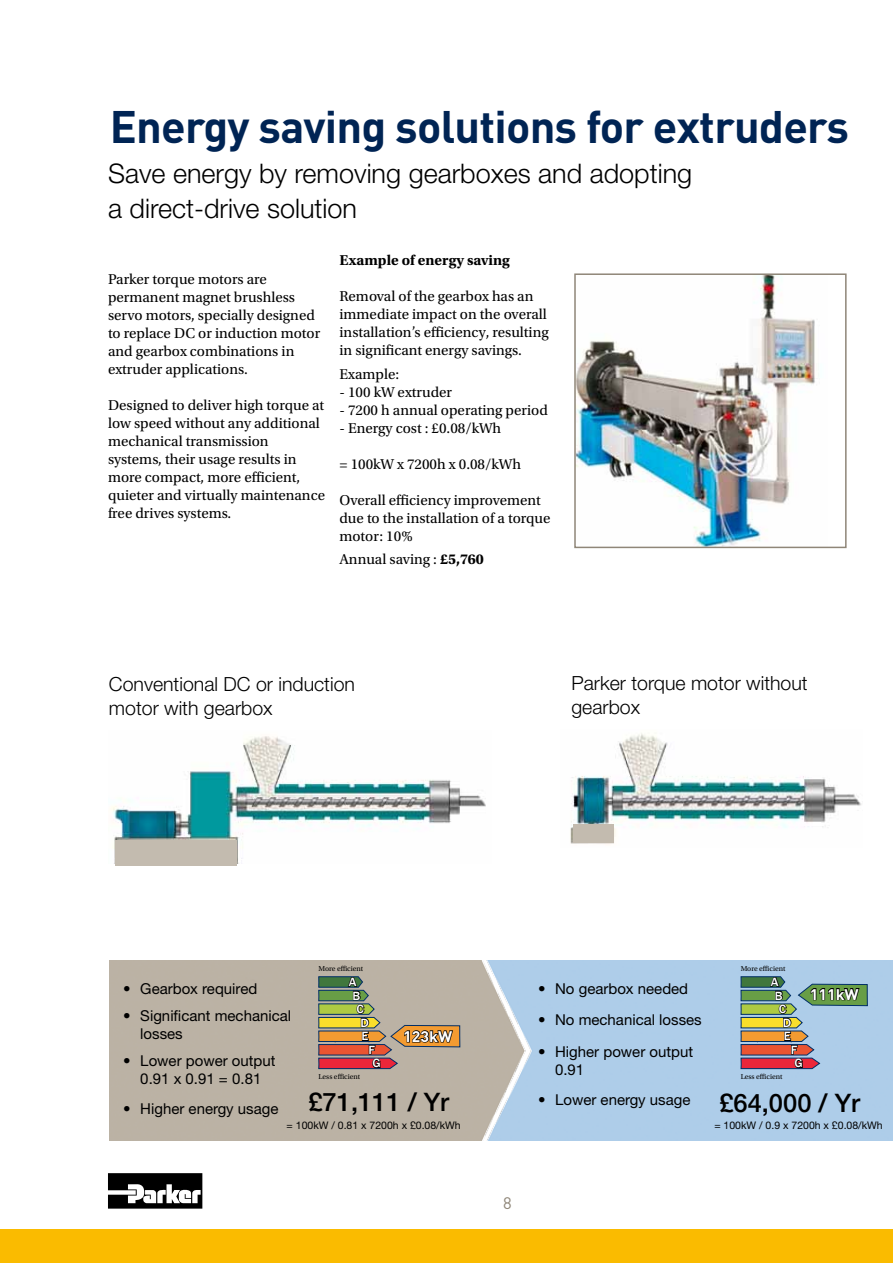
<style>
.page{position:relative;width:893px;height:1263px;background:#fff}
.page>*{position:absolute;margin:0;border:0;box-sizing:border-box;transform-origin:0 0}
.t1{font:700 45px "DINOT";letter-spacing:-.02em;color:#002454}
.t2{font:300 27px/35px "Helvetica Neue LT Std";color:#000}
.t3{font:300 19.5px/23.4px "Helvetica Neue LT Std";color:#000}
.t4{font:16.5px "DINOT";color:#8f8678}
.t5{font:700 15.15px "DINOT";color:#fff;scale:1.05 1}
.t6{font:15px/18px "Utopia Std";color:#000}
.t7{font:15px/18px "Helvetica Neue LT Std";color:#000}
.t8{font:700 15px "Utopia Std";color:#000}
.t9{font:500 12.3px "Franklin Gothic";color:#fff;scale:1.05 1}
.t10{font:10.5px "Helvetica Neue LT Std";color:#000}
.t11{font:7.5px "Utopia Std";color:#000}
.s1{font-weight:700}
.s2{font-weight:500;font-size:25.5px}
</style>
<div class="page">
<svg style="left:108px;top:1173px;width:94px;height:35px"></svg>
<div style="left:0;top:1229px;width:893px;height:34px;background:#fabb00"></div>
<img style="left:111px;top:736px;width:375px;height:128px">
<div style="left:116px;top:840px;width:121px;height:25px;background:#c3bbaf"></div>
<img style="left:570px;top:733px;width:292px;height:111px">
<div style="left:573px;top:825px;width:41px;height:18px;background:#c3bbaf"></div>
<img style="left:109px;top:960px;width:784px;height:180px">
<svg style="left:740px;top:975px;width:128px;height:94px;background:#959a90"></svg>
<svg style="left:318px;top:975px;width:143px;height:94px;background:#a79073"></svg>
<img style="left:577px;top:276px;width:238px;height:269px">
<div style="left:574px;top:273px;width:273px;height:275px;border:2px solid #8f8678"></div>
<h1 class="t1" style="left:110px;top:96px;width:741px">Energy saving solutions for extruders</h1>
<h2 class="t2" style="left:108px;top:156px;width:586px">Save energy by removing gearboxes and adopting a direct-drive solution</h2>
<p class="t6" style="left:108px;top:271px;width:214px">Parker torque motors are permanent magnet brushless servo motors, specially designed to replace DC or induction motor and gearbox combinations in extruder applications.</p>
<p class="t6" style="left:108px;top:397px;width:219px">Designed to deliver high torque at low speed without any additional mechanical transmission systems, their usage results in more compact, more efficient, quieter and virtually maintenance free drives systems.</p>
<p class="t8" style="left:339px;top:252px;width:172px">Example of energy saving</p>
<p class="t6" style="left:339px;top:288px;width:211px">Removal of the gearbox has an immediate impact on the overall installation’s efficiency, resulting in significant energy savings.</p>
<p class="t6" style="left:339px;top:366px;width:61px">Example:</p>
<p class="t6" style="left:339px;top:384px;width:114px">- 100 kW extruder</p>
<p class="t6" style="left:339px;top:402px;width:210px">- 7200 h annual operating period</p>
<p class="t6" style="left:339px;top:420px;width:163px">- Energy cost : £0.08/kWh</p>
<p class="t6" style="left:339px;top:456px;width:183px">= 100kW x 7200h x 0.08/kWh</p>
<p class="t6" style="left:339px;top:492px;width:213px">Overall efficiency improvement due to the installation of a torque motor: 10%</p>
<p class="t6" style="left:339px;top:550px;width:146px">Annual saving : <span class="s1">£5,760</span></p>
<h3 class="t3" style="left:109px;top:672px;width:247px">Conventional DC or induction motor with gearbox</h3>
<h3 class="t3" style="left:571px;top:671px;width:238px">Parker torque motor without gearbox</h3>
<p class="t11" style="left:318px;top:965px;width:46px">More efficient</p>
<p class="t11" style="left:741px;top:965px;width:46px">More efficient</p>
<p class="t9" style="left:349px;top:974px;width:9px">A</p>
<p class="t9" style="left:353px;top:988px;width:9px">B</p>
<p class="t9" style="left:357px;top:1001px;width:9px">C</p>
<p class="t9" style="left:360px;top:1015px;width:10px">D</p>
<p class="t9" style="left:362px;top:1028px;width:8px">E</p>
<p class="t7" style="left:123px;top:979px;width:135px">• Gearbox required</p>
<p class="t7" style="left:140px;top:1006px;width:152px;text-indent:-17px">• Significant mechanical losses</p>
<p class="t7" style="left:123px;top:1051px;width:154px;text-align:center">• Lower power output<br>0.91 x 0.91 = 0.81</p>
<p class="t7" style="left:123px;top:1099px;width:327px">• Higher energy usage <sup>£71,111</sup> <sup>/</sup> <sup>Yr</sup></p>
<p class="t10" style="left:287px;top:1119px;width:176px">= 100kW / 0.81 x 7200h x £0.08/kWh</p>
<p class="t5" style="left:403px;top:1026px;width:48px">123kW</p>
<p class="t9" style="left:368px;top:1042px;width:8px">F</p>
<p class="t9" style="left:372px;top:1056px;width:9px">G</p>
<p class="t11" style="left:318px;top:1072px;width:43px">Less efficient</p>
<p class="t9" style="left:771px;top:974px;width:9px">A</p>
<p class="t9" style="left:775px;top:988px;width:9px">B</p>
<p class="t9" style="left:779px;top:1001px;width:9px">C</p>
<p class="t9" style="left:783px;top:1015px;width:10px">D</p>
<p class="t9" style="left:784px;top:1028px;width:8px">E</p>
<p class="t7" style="left:538px;top:979px;width:152px">• No gearbox needed</p>
<p class="t7" style="left:538px;top:1011px;width:165px">• No mechanical losses</p>
<p class="t7" style="left:555px;top:1042px;width:140px;text-indent:-17px">• Higher power output<br>0.91</p>
<p class="t7" style="left:538px;top:1090px;width:324px">• Lower energy usage <span class="s2">£64,000 / Yr</span></p>
<p class="t10" style="left:714px;top:1119px;width:170px">= 100kW / 0.9 x 7200h x £0.08/kWh</p>
<p class="t5" style="left:810px;top:984px;width:48px">111kW</p>
<p class="t9" style="left:791px;top:1042px;width:8px">F</p>
<p class="t9" style="left:795px;top:1056px;width:9px">G</p>
<p class="t11" style="left:741px;top:1072px;width:43px">Less efficient</p>
<p class="t4" style="left:503px;top:1191px;width:10px">8</p>
</div>
